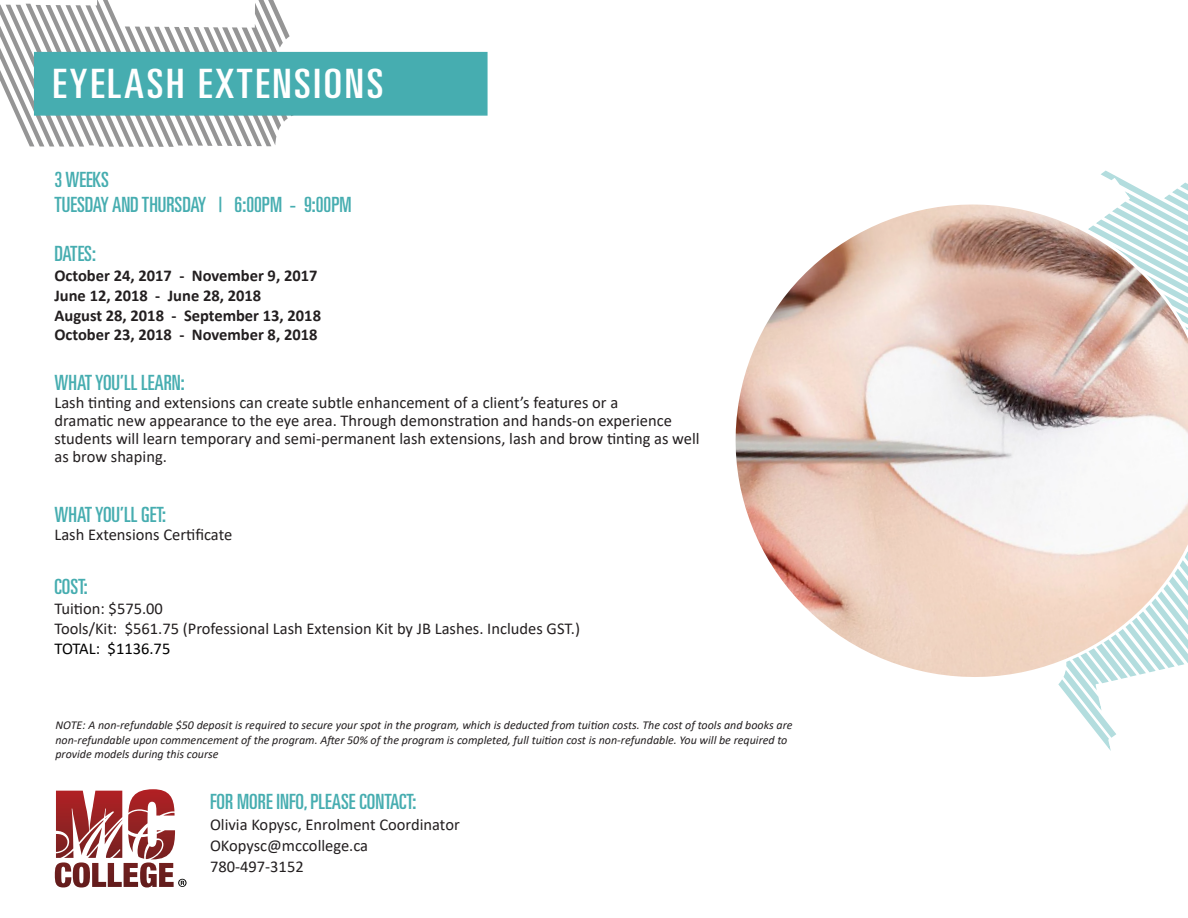
<style>
.page{position:relative;width:1188px;height:918px;background:#fff}
.page>*{position:absolute;margin:0;border:0;box-sizing:border-box;transform-origin:0 0}
.t1{font:ultra-condensed 40.5px "Univers LT Std";letter-spacing:.06em;color:#fff;scale:1.11 1}
.t2{font:ultra-condensed 21px "Univers LT Std";color:#46adb0}
.t3{font:16.5px/18px "Calibri";color:#231f20}
.t4{font:700 16.5px "Calibri";color:#231f20}
.t5{font:16.5px "Calibri";color:#000}
.t6{font:italic 12px/14.4px "Calibri";color:#231f20}
</style>
<div class="page">
<svg style="left:1069px;top:698px;width:47px;height:53px"></svg>
<svg style="left:55px;top:789px;width:132px;height:99px"></svg>
<svg style="left:0;top:0;width:296px;height:147px"></svg>
<div style="left:34px;top:52px;width:454px;height:64px;background:#46adb0;border:2px solid #46adb0"></div>
<svg style="left:735px;top:180px;width:453px;height:518px"></svg>
<p class="t1" style="left:52px;top:61px;width:300px">EYELASH EXTENSIONS</p>
<p class="t2" style="left:54px;top:167px;width:56px">3 WEEKS</p>
<p class="t2" style="left:54px;top:193px;width:299px">TUESDAY AND THURSDAY | 6:00PM - 9:00PM</p>
<p class="t2" style="left:54px;top:242px;width:43px">DATES:</p>
<p class="t4" style="left:54px;top:264px;width:265px">October 24, 2017 - November 9, 2017</p>
<p class="t4" style="left:54px;top:284px;width:208px">June 12, 2018 - June 28, 2018</p>
<p class="t4" style="left:54px;top:303px;width:268px">August 28, 2018 - September 13, 2018</p>
<p class="t4" style="left:54px;top:323px;width:265px">October 23, 2018 - November 8, 2018</p>
<p class="t2" style="left:54px;top:371px;width:132px">WHAT YOU’LL LEARN:</p>
<p class="t3" style="left:54px;top:393px;width:565px">Lash tinting and extensions can create subtle enhancement of a client’s features or a</p>
<p class="t3" style="left:54px;top:411px;width:619px">dramatic new appearance to the eye area. Through demonstration and hands-on experience</p>
<p class="t3" style="left:54px;top:429px;width:647px">students will learn temporary and semi-permanent lash extensions, lash and brow tinting as well as brow shaping.</p>
<p class="t2" style="left:54px;top:503px;width:113px">WHAT YOU’LL GET:</p>
<p class="t3" style="left:54px;top:525px;width:179px">Lash Extensions Certificate</p>
<p class="t2" style="left:54px;top:575px;width:35px">COST:</p>
<p class="t3" style="left:54px;top:599px;width:110px">Tuition: $575.00</p>
<p class="t3" style="left:54px;top:619px;width:527px">Tools/Kit: $561.75 (Professional Lash Extension Kit by JB Lashes. Includes GST.)</p>
<p class="t5" style="left:54px;top:637px;width:117px">TOTAL: $1136.75</p>
<p class="t6" style="left:55px;top:718px;width:739px">NOTE: A non-refundable $50 deposit is required to secure your spot in the program, which is deducted from tuition costs. The cost of tools and books are non-refundable upon commencement of the program. After 50% of the program is completed, full tuition cost is non-refundable. You will be required to provide models during this course</p>
<p class="t2" style="left:210px;top:790px;width:208px">FOR MORE INFO, PLEASE CONTACT:</p>
<p class="t3" style="left:210px;top:815px;width:251px">Olivia Kopysc, Enrolment Coordinator</p>
<p class="t3" style="left:210px;top:836px;width:160px">OKopysc@mccollege.ca</p>
<p class="t3" style="left:210px;top:857px;width:95px">780-497-3152</p>
</div>
